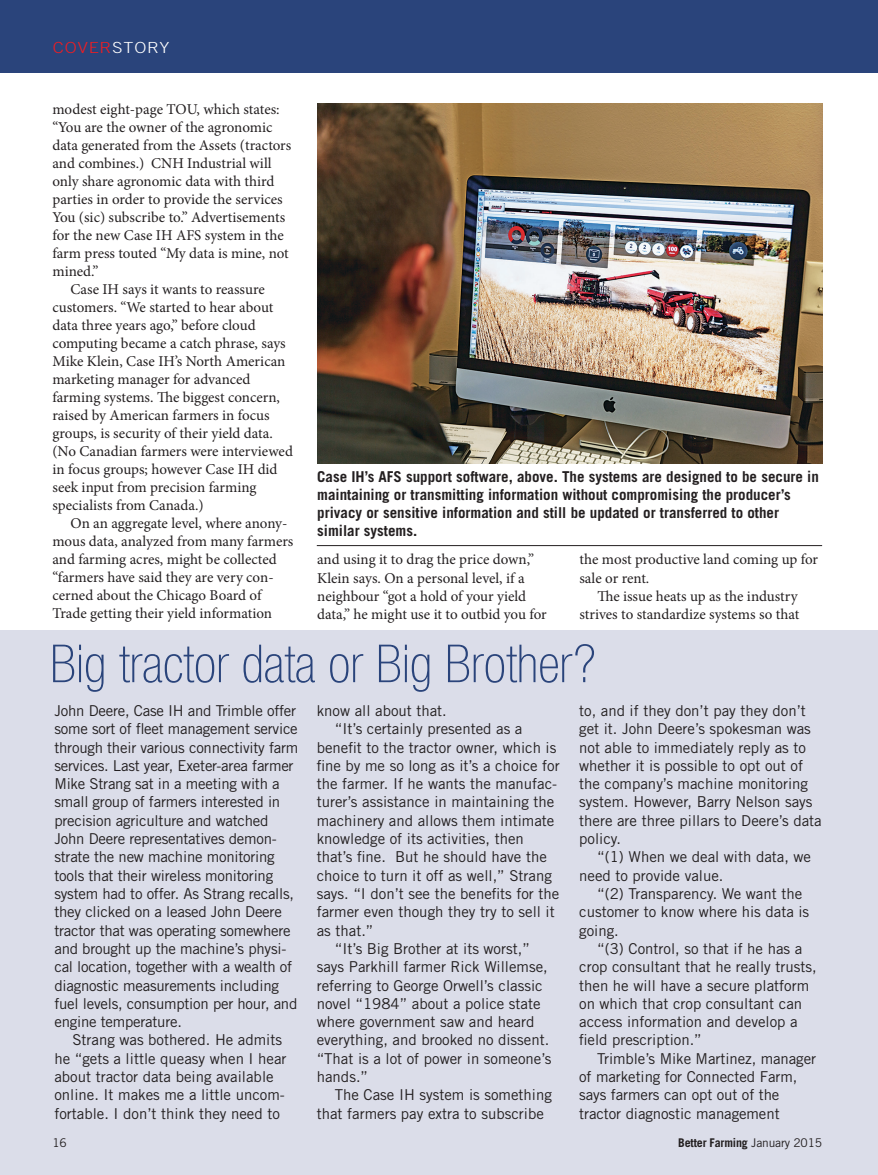
<style>
.page{position:relative;width:878px;height:1175px;background:#fff}
.page>*{position:absolute;margin:0;border:0;box-sizing:border-box;transform-origin:0 0}
.Body_copy_reg{font:100 condensed 52.5px "Helvetica Neue";color:#2a447b}
.STORY_SUBJECT_LEFT{font:300 15.3px "Trade Gothic";letter-spacing:.05em;color:#ee1d23;scale:1.18 1}
.Body_copy_reg-2{font:15px/18.3px "Trade Gothic";color:#231f20}
.Body_copy_reg-3{font:15px/18px "Minion Pro";color:#231f20}
.Body_copy_reg-4{font:700 15px/18px "Trade Gothic";color:#231f20}
.ShortTakes_HEADING{font:700 12px "Trade Gothic";letter-spacing:-.015em;color:#231f20}
.ShortTakes_HEADING-2{font:12px "Trade Gothic";color:#231f20}
.s1{color:#fff}
.s2{font-weight:400}
</style>
<div class="page">
<div style="left:0;top:631px;width:878px;height:543px;background:#dbdde9"></div>
<div style="left:0;top:0;width:878px;height:73px;background:#2a447b"></div>
<img style="left:317px;top:103px;width:505px;height:360px">
<hr style="left:317px;top:545px;width:505px;height:1px;background:#231f20">
<p class="STORY_SUBJECT_LEFT" style="left:53px;top:38px;width:100px">COVER<span class="s1">STORY</span></p>
<p class="Body_copy_reg-3" style="left:52px;top:100px;width:240px">modest eight-page TOU, which states: “You are the owner of the agronomic data generated from the Assets (tractors and combines.) CNH Industrial will only share agronomic data with third parties in order to provide the services You (sic) subscribe to.” Advertisements for the new Case IH AFS system in the farm press touted “My data is mine, not mined.”</p>
<p class="Body_copy_reg-3" style="left:52px;top:280px;width:242px;text-indent:18px">Case IH says it wants to reassure customers. “We started to hear about data three years ago,” before cloud computing became a catch phrase, says Mike Klein, Case IH’s North American marketing manager for advanced farming systems. The biggest concern, raised by American farmers in focus groups, is security of their yield data. (No Canadian farmers were interviewed in focus groups; however Case IH did seek input from precision farming specialists from Canada.)</p>
<p class="Body_copy_reg-3" style="left:52px;top:514px;width:242px;text-indent:18px">On an aggregate level, where anony&shy;mous data, analyzed from many farmers and farming acres, might be collected “farmers have said they are very con&shy;cerned about the Chicago Board of Trade getting their yield information</p>
<p class="Body_copy_reg-4" style="left:317px;top:467px;width:503px">Case IH’s AFS support software, above. The systems are designed to be secure in maintaining or transmitting information without compromising the producer’s privacy or sensitive information and still be updated or transferred to other similar systems.</p>
<p class="Body_copy_reg-3" style="left:317px;top:551px;width:231px">and using it to drag the price down,” Klein says. On a personal level, if a neighbour “got a hold of your yield data,” he might use it to outbid you for</p>
<p class="Body_copy_reg-3" style="left:579px;top:551px;width:240px">the most productive land coming up for sale or rent.</p>
<p class="Body_copy_reg-3" style="left:579px;top:587px;width:221px;text-align:right">The issue heats up as the industry strives to standardize systems so that</p>
<p class="Body_copy_reg" style="left:50px;top:634px;width:547px">Big tractor data or Big Brother?</p>
<p class="Body_copy_reg-2" style="left:54px;top:701px;width:245px">John Deere, Case IH and Trimble offer some sort of fleet management service through their various connectivity farm services. Last year, Exeter-area farmer Mike Strang sat in a meeting with a small group of farmers interested in precision agriculture and watched John Deere representatives demon&shy;strate the new machine monitoring tools that their wireless monitoring system had to offer. As Strang recalls, they clicked on a leased John Deere tractor that was operating somewhere and brought up the machine’s physi&shy;cal location, together with a wealth of diagnostic measurements including fuel levels, consumption per hour, and engine temperature.</p>
<p class="Body_copy_reg-2" style="left:54px;top:1030px;width:234px;text-indent:18px">Strang was bothered. He admits he “gets a little queasy when I hear about tractor data being available online. It makes me a little uncom&shy;fortable. I don’t think they need to</p>
<p class="Body_copy_reg-2" style="left:317px;top:701px;width:131px">know all about that.</p>
<p class="Body_copy_reg-2" style="left:317px;top:719px;width:244px;text-indent:18px">“It’s certainly presented as a benefit to the tractor owner, which is fine by me so long as it’s a choice for the farmer. If he wants the manufac&shy;turer’s assistance in maintaining the machinery and allows them intimate knowledge of its activities, then that’s fine. But he should have the choice to turn it off as well,” Strang says. “I don’t see the benefits for the farmer even though they try to sell it as that.”</p>
<p class="Body_copy_reg-2" style="left:317px;top:939px;width:236px;text-indent:18px">“It’s Big Brother at its worst,” says Parkhill farmer Rick Willemse, referring to George Orwell’s classic novel “1984” about a police state where government saw and heard everything, and brooked no dissent. “That is a lot of power in someone’s hands.”</p>
<p class="Body_copy_reg-2" style="left:317px;top:1085px;width:237px;text-indent:18px">The Case IH system is something that farmers pay extra to subscribe</p>
<p class="Body_copy_reg-2" style="left:579px;top:701px;width:244px">to, and if they don’t pay they don’t get it. John Deere’s spokesman was not able to immediately reply as to whether it is possible to opt out of the company’s machine monitoring system. However, Barry Nelson says there are three pillars to Deere’s data policy.</p>
<p class="Body_copy_reg-2" style="left:579px;top:847px;width:233px;text-indent:18px">“(1) When we deal with data, we need to provide value.</p>
<p class="Body_copy_reg-2" style="left:579px;top:884px;width:231px;text-indent:18px">“(2) Transparency. We want the customer to know where his data is going.</p>
<p class="Body_copy_reg-2" style="left:579px;top:939px;width:239px;text-indent:18px">“(3) Control, so that if he has a crop consultant that he really trusts, then he will have a secure platform on which that crop consultant can access information and develop a field prescription.”</p>
<p class="Body_copy_reg-2" style="left:579px;top:1049px;width:238px;text-indent:18px">Trimble’s Mike Martinez, manager of marketing for Connected Farm, says farmers can opt out of the tractor diagnostic management</p>
<p class="ShortTakes_HEADING-2" style="left:52px;top:1135px;width:16px">16</p>
<p class="ShortTakes_HEADING" style="left:678px;top:1134px;width:145px">Better Farming <span class="s2">January 2015</span></p>
</div>
